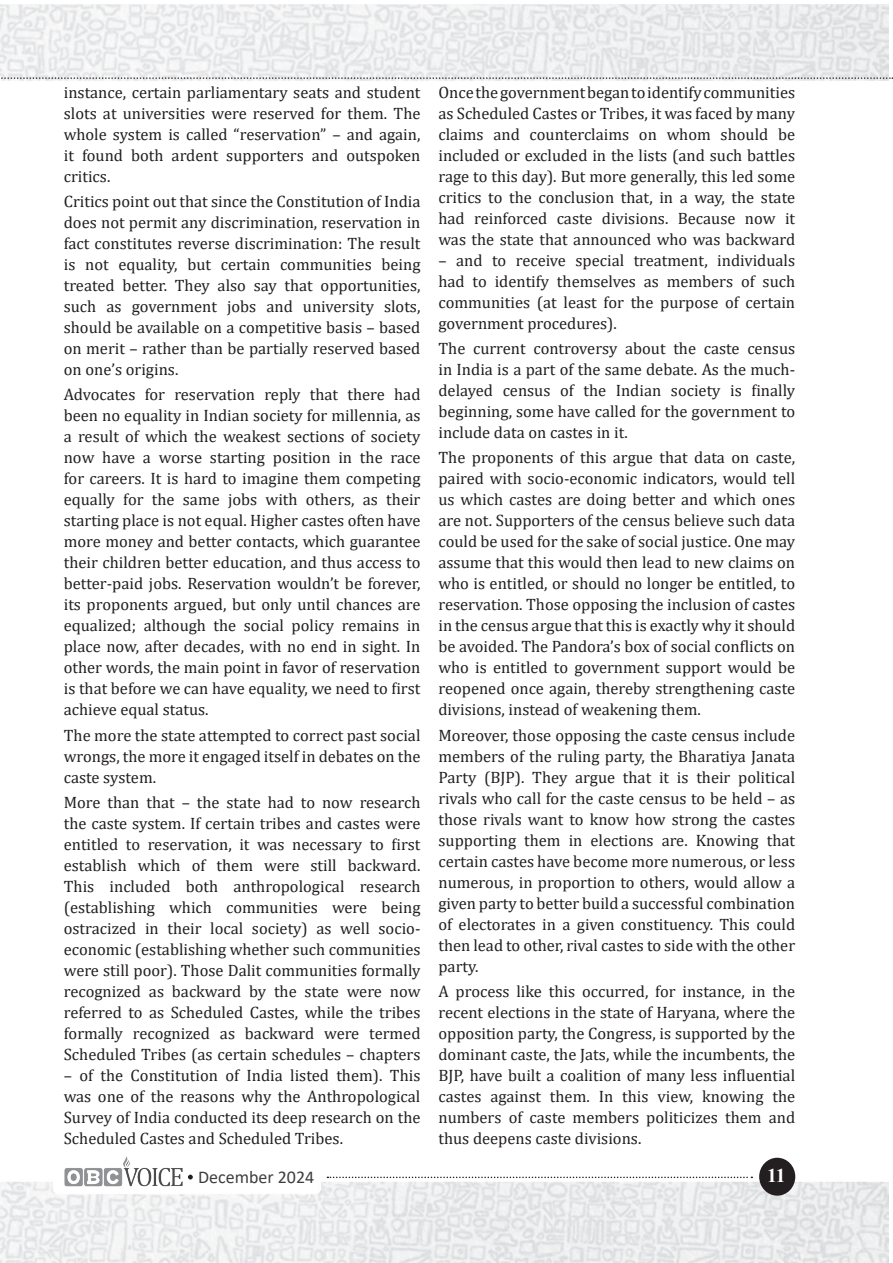
<style>
.page{position:relative;width:893px;height:1263px;background:#fff}
.page>*{position:absolute;margin:0;border:0;box-sizing:border-box;transform-origin:0 0}
.t1{font:700 19.5px "Times New Roman";color:#fff}
.t2{font:18px "Calibri";color:#3e3e3f}
.Eng_-_Running{font:16.5px/21px "Cambria";color:#231f20;text-align:justify}
</style>
<div class="page">
<img style="left:0;top:4px;width:889px;height:1259px">
<svg style="left:0;top:77px;width:893px;height:2px"></svg>
<img style="left:64px;top:1155px;width:119px;height:33px">
<svg style="left:188px;top:1175px;width:5px;height:4px"></svg>
<div style="left:759px;top:1158px;width:36px;height:38px;background:#231f20;border-radius:50%"></div>
<svg style="left:327px;top:1176px;width:425px;height:2px"></svg>
<p class="Eng_-_Running" style="left:64px;top:82px;width:358px">instance, certain parliamentary seats and student slots at universities were reserved for them. The whole system is called “reservation” – and again, it found both ardent supporters and outspoken critics.</p>
<p class="Eng_-_Running" style="left:64px;top:191px;width:358px">Critics point out that since the Constitution of India does not permit any discrimination, reservation in fact constitutes reverse discrimination: The result is not equality, but certain communities being treated better. They also say that opportunities, such as government jobs and university slots, should be available on a competitive basis – based on merit – rather than be partially reserved based on one’s origins.</p>
<p class="Eng_-_Running" style="left:64px;top:384px;width:358px">Advocates for reservation reply that there had been no equality in Indian society for millennia, as a result of which the weakest sections of society now have a worse starting position in the race for careers. It is hard to imagine them competing equally for the same jobs with others, as their starting place is not equal. Higher castes often have more money and better contacts, which guarantee their children better education, and thus access to better-paid jobs. Reservation wouldn’t be forever, its proponents argued, but only until chances are equalized; although the social policy remains in place now, after decades, with no end in sight. In other words, the main point in favor of reservation is that before we can have equality, we need to first achieve equal status.</p>
<p class="Eng_-_Running" style="left:64px;top:724px;width:358px">The more the state attempted to correct past social wrongs, the more it engaged itself in debates on the caste system.</p>
<p class="Eng_-_Running" style="left:64px;top:792px;width:358px">More than that – the state had to now research the caste system. If certain tribes and castes were entitled to reservation, it was necessary to first establish which of them were still backward.<br>This included both anthropological research (establishing which communities were being ostracized in their local society) as well socio&shy;economic (establishing whether such communities were still poor). Those Dalit communities formally recognized as backward by the state were now referred to as Scheduled Castes, while the tribes formally recognized as backward were termed Scheduled Tribes (as certain schedules – chapters</p>
<p class="Eng_-_Running" style="left:64px;top:1065px;width:358px">– of the Constitution of India listed them). This was one of the reasons why the Anthropological Survey of India conducted its deep research on the Scheduled Castes and Scheduled Tribes.</p>
<p class="Eng_-_Running" style="left:438px;top:82px;width:358px">Once the government began to identify communities as Scheduled Castes or Tribes, it was faced by many claims and counterclaims on whom should be included or excluded in the lists (and such battles rage to this day). But more generally, this led some critics to the conclusion that, in a way, the state had reinforced caste divisions. Because now it was the state that announced who was backward</p>
<p class="Eng_-_Running" style="left:438px;top:250px;width:358px">– and to receive special treatment, individuals had to identify themselves as members of such communities (at least for the purpose of certain government procedures).</p>
<p class="Eng_-_Running" style="left:438px;top:338px;width:358px">The current controversy about the caste census in India is a part of the same debate. As the much&shy;delayed census of the Indian society is finally beginning, some have called for the government to include data on castes in it.</p>
<p class="Eng_-_Running" style="left:438px;top:447px;width:358px">The proponents of this argue that data on caste, paired with socio-economic indicators, would tell us which castes are doing better and which ones are not. Supporters of the census believe such data could be used for the sake of social justice. One may assume that this would then lead to new claims on who is entitled, or should no longer be entitled, to reservation. Those opposing the inclusion of castes in the census argue that this is exactly why it should be avoided. The Pandora’s box of social conflicts on who is entitled to government support would be reopened once again, thereby strengthening caste divisions, instead of weakening them.</p>
<p class="Eng_-_Running" style="left:438px;top:724px;width:358px">Moreover, those opposing the caste census include members of the ruling party, the Bharatiya Janata Party (BJP). They argue that it is their political rivals who call for the caste census to be held – as those rivals want to know how strong the castes supporting them in elections are. Knowing that certain castes have become more numerous, or less numerous, in proportion to others, would allow a given party to better build a successful combination of electorates in a given constituency. This could then lead to other, rival castes to side with the other party.</p>
<p class="Eng_-_Running" style="left:438px;top:981px;width:358px">A process like this occurred, for instance, in the recent elections in the state of Haryana, where the opposition party, the Congress, is supported by the dominant caste, the Jats, while the incumbents, the BJP, have built a coalition of many less influential castes against them. In this view, knowing the numbers of caste members politicizes them and thus deepens caste divisions.</p>
<p class="t2" style="left:198px;top:1164px;width:118px">December 2024</p>
<p class="t1" style="left:767px;top:1161px;width:20px">11</p>
</div>
